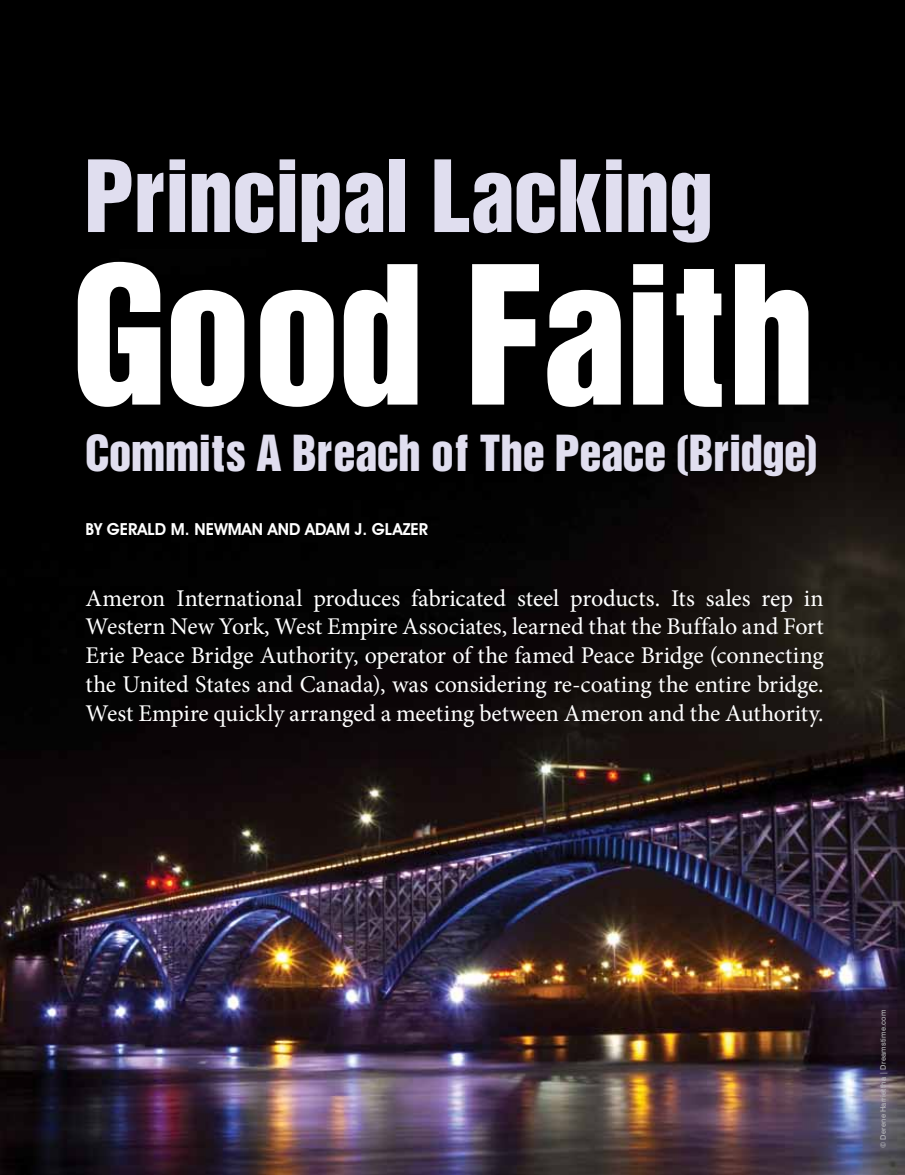
<style>
.page{position:relative;width:905px;height:1175px;background:#fff}
.page>*{position:absolute;margin:0;border:0;box-sizing:border-box;transform-origin:0 0}
.t1{font:174px "Context Inserat SSK";color:#fff}
.t2{font:90px "Context Inserat SSK";color:#e0deef}
.t3{font:45px "Context Inserat SSK";color:#e0deef}
.t4{font:24px/28.8px "Minion Pro";color:#fff;text-align:justify}
.t5{font:600 16.5px "Avant Garde IT Cby BT";color:#fff}
.t6{font:7.5px "Swiss 721 BT";letter-spacing:.03em;color:#bcbec0}
</style>
<div class="page">
<div style="left:0;top:0;width:904px;height:298px;background:#000"></div>
<img style="left:0;top:298px;width:904px;height:876px">
<h2 class="t2" style="left:86px;top:142px;width:628px">Principal Lacking</h2>
<h1 class="t1" style="left:72px;top:231px;width:744px">Good Faith</h1>
<h3 class="t3" style="left:86px;top:425px;width:733px">Commits A Breach of The Peace (Bridge)</h3>
<p class="t5" style="left:86px;top:519px;width:344px">BY GERALD M. NEWMAN AND ADAM J. GLAZER</p>
<p class="t4" style="left:86px;top:583px;width:739px">Ameron International produces fabricated steel products. Its sales rep in Western New York, West Empire Associates, learned that the Buffalo and Fort Erie Peace Bridge Authority, operator of the famed Peace Bridge (connecting the United States and Canada), was considering re-coating the entire bridge.<br>West Empire quickly arranged a meeting between Ameron and the Authority.</p>
<p class="t6" style="left:878px;top:1148px;width:140px;rotate:-90deg">© Derene Harriettha | Dreamstime.com</p>
</div>
